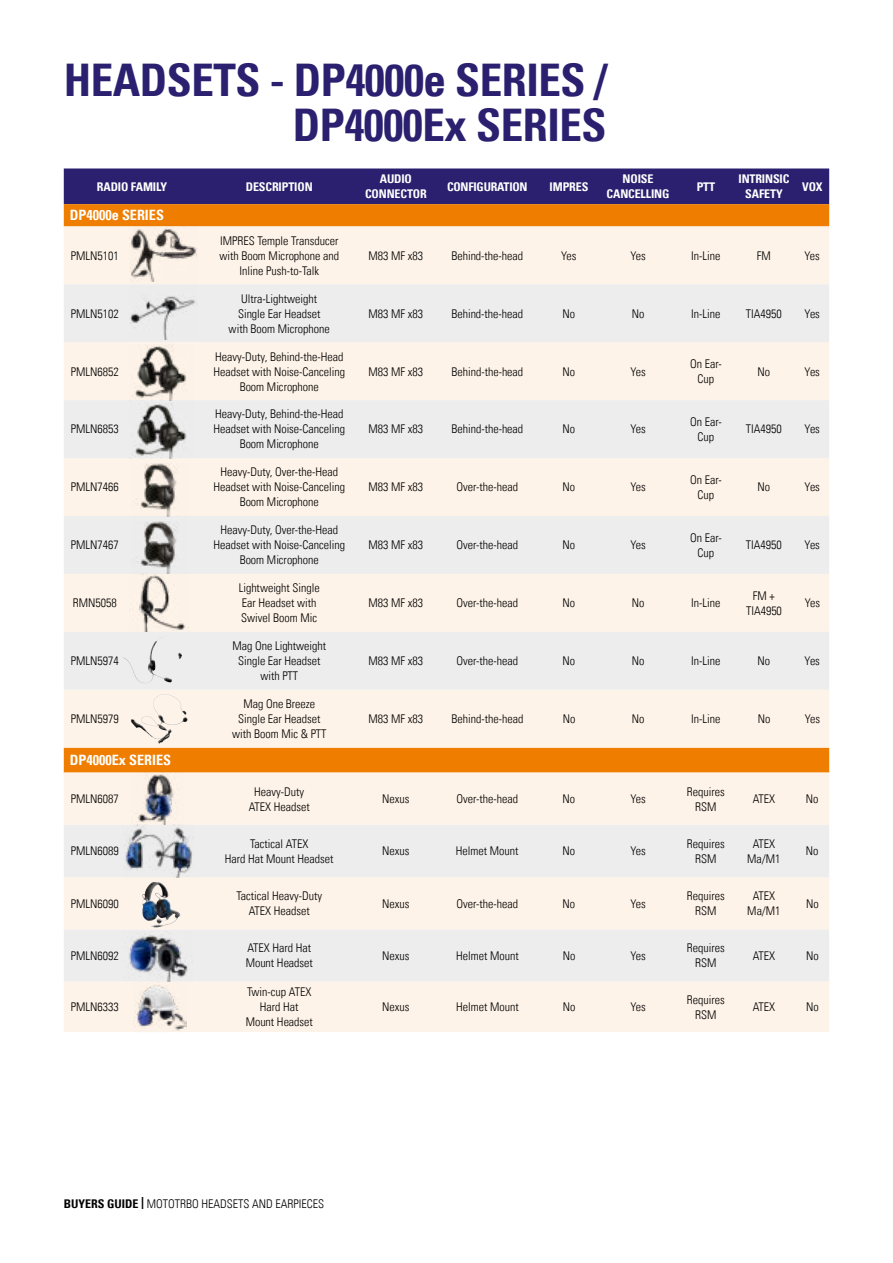
<style>
.page{position:relative;width:893px;height:1263px;background:#fff}
.page>*{position:absolute;margin:0;border:0;box-sizing:border-box;transform-origin:0 0}
.t1{font:700 condensed 45px/45px "Univers LT";letter-spacing:-.01em;color:#2a206f;text-align:right}
.t2{font:700 condensed 14.25px "Univers LT";color:#fff}
.t3{font:300 condensed 12px/15px "Univers LT";color:#000;text-align:center}
.t4{font:700 condensed 12px/15px "Univers LT";letter-spacing:-.01em;color:#fff;text-align:center}
.s1{font-weight:700}
</style>
<div class="page">
<div style="left:64px;top:168px;width:765px;height:36px;background:#2a206f"></div>
<div style="left:64px;top:204px;width:765px;height:22px;background:#ef7d00"></div>
<div style="left:64px;top:226px;width:765px;height:806px;background:#fef3e8"></div>
<svg style="left:64px;top:284px;width:765px;height:697px;background:#f5ebe1"></svg>
<img style="left:129px;top:224px;width:68px;height:116px">
<img style="left:129px;top:344px;width:64px;height:56px">
<img style="left:129px;top:402px;width:64px;height:56px">
<img style="left:131px;top:463px;width:56px;height:53px">
<img style="left:131px;top:521px;width:56px;height:53px">
<img style="left:129px;top:574px;width:60px;height:58px">
<img style="left:123px;top:636px;width:49px;height:47px">
<img style="left:141px;top:694px;width:27px;height:44px">
<img style="left:132px;top:773px;width:52px;height:52px">
<img style="left:134px;top:981px;width:53px;height:51px">
<img style="left:123px;top:825px;width:70px;height:53px">
<img style="left:142px;top:882px;width:25px;height:39px">
<img style="left:123px;top:931px;width:69px;height:50px">
<h1 class="t1" style="left:64px;top:58px;width:545px">HEADSETS - DP4000e SERIES /<br>DP4000Ex SERIES</h1>
<p class="t4" style="left:97px;top:179px;width:72px">RADIO FAMILY</p>
<p class="t4" style="left:246px;top:179px;width:68px">DESCRIPTION</p>
<p class="t4" style="left:365px;top:171px;width:63px">AUDIO<br>CONNECTOR</p>
<p class="t4" style="left:447px;top:179px;width:82px">CONFIGURATION</p>
<p class="t4" style="left:550px;top:179px;width:40px">IMPRES</p>
<p class="t4" style="left:607px;top:171px;width:64px">NOISE<br>CANCELLING</p>
<p class="t4" style="left:697px;top:179px;width:20px">PTT</p>
<p class="t4" style="left:738px;top:171px;width:52px">INTRINSIC<br>SAFETY</p>
<p class="t4" style="left:802px;top:179px;width:22px">VOX</p>
<p class="t2" style="left:70px;top:207px;width:96px">DP4000e SERIES</p>
<p class="t3" style="left:71px;top:248px;width:49px">PMLN5101</p>
<p class="t3" style="left:219px;top:233px;width:121px">IMPRES Temple Transducer with Boom Microphone and<br>Inline Push-to-Talk</p>
<p class="t3" style="left:369px;top:248px;width:56px">M83 MF x83</p>
<p class="t3" style="left:451px;top:248px;width:73px">Behind-the-head</p>
<p class="t3" style="left:561px;top:248px;width:17px">Yes</p>
<p class="t3" style="left:630px;top:248px;width:17px">Yes</p>
<p class="t3" style="left:691px;top:248px;width:31px">In-Line</p>
<p class="t3" style="left:757px;top:248px;width:16px">FM</p>
<p class="t3" style="left:805px;top:248px;width:17px">Yes</p>
<p class="t3" style="left:71px;top:306px;width:49px">PMLN5102</p>
<p class="t3" style="left:71px;top:364px;width:49px">PMLN6852</p>
<p class="t3" style="left:71px;top:422px;width:49px">PMLN6853</p>
<p class="t3" style="left:71px;top:480px;width:49px">PMLN7466</p>
<p class="t3" style="left:71px;top:537px;width:49px">PMLN7467</p>
<p class="t3" style="left:73px;top:595px;width:45px">RMN5058</p>
<p class="t3" style="left:71px;top:653px;width:49px">PMLN5974</p>
<p class="t3" style="left:71px;top:711px;width:49px">PMLN5979</p>
<p class="t3" style="left:229px;top:291px;width:103px">Ultra-Lightweight<br>Single Ear Headset with Boom Microphone</p>
<p class="t3" style="left:213px;top:349px;width:133px">Heavy-Duty, Behind-the-Head<br>Headset with Noise-Canceling<br>Boom Microphone</p>
<p class="t3" style="left:213px;top:407px;width:133px">Heavy-Duty, Behind-the-Head<br>Headset with Noise-Canceling<br>Boom Microphone</p>
<p class="t3" style="left:213px;top:465px;width:133px">Heavy-Duty, Over-the-Head<br>Headset with Noise-Canceling<br>Boom Microphone</p>
<p class="t3" style="left:213px;top:522px;width:133px">Heavy-Duty, Over-the-Head<br>Headset with Noise-Canceling<br>Boom Microphone</p>
<p class="t3" style="left:239px;top:580px;width:83px;text-align:left">Lightweight Single<br>Ear Headset with<br>Swivel Boom Mic</p>
<p class="t3" style="left:232px;top:638px;width:95px">Mag One Lightweight<br>Single Ear Headset with PTT</p>
<p class="t3" style="left:232px;top:696px;width:96px">Mag One Breeze<br>Single Ear Headset with Boom Mic &amp; PTT</p>
<p class="t3" style="left:369px;top:306px;width:56px">M83 MF x83</p>
<p class="t3" style="left:451px;top:306px;width:73px">Behind-the-head</p>
<p class="t3" style="left:563px;top:306px;width:14px">No</p>
<p class="t3" style="left:632px;top:306px;width:14px">No</p>
<p class="t3" style="left:691px;top:306px;width:31px">In-Line</p>
<p class="t3" style="left:746px;top:306px;width:37px">TIA4950</p>
<p class="t3" style="left:805px;top:306px;width:17px">Yes</p>
<p class="t3" style="left:369px;top:364px;width:56px">M83 MF x83</p>
<p class="t3" style="left:451px;top:364px;width:73px">Behind-the-head</p>
<p class="t3" style="left:563px;top:364px;width:14px">No</p>
<p class="t3" style="left:630px;top:364px;width:17px">Yes</p>
<p class="t3" style="left:690px;top:356px;width:33px">On Ear-<br>Cup</p>
<p class="t3" style="left:758px;top:364px;width:14px">No</p>
<p class="t3" style="left:805px;top:364px;width:17px">Yes</p>
<p class="t3" style="left:369px;top:422px;width:56px">M83 MF x83</p>
<p class="t3" style="left:451px;top:422px;width:73px">Behind-the-head</p>
<p class="t3" style="left:563px;top:422px;width:14px">No</p>
<p class="t3" style="left:630px;top:422px;width:17px">Yes</p>
<p class="t3" style="left:690px;top:414px;width:33px">On Ear-<br>Cup</p>
<p class="t3" style="left:746px;top:422px;width:37px">TIA4950</p>
<p class="t3" style="left:805px;top:422px;width:17px">Yes</p>
<p class="t3" style="left:369px;top:480px;width:56px">M83 MF x83</p>
<p class="t3" style="left:457px;top:480px;width:63px">Over-the-head</p>
<p class="t3" style="left:563px;top:480px;width:14px">No</p>
<p class="t3" style="left:630px;top:480px;width:17px">Yes</p>
<p class="t3" style="left:690px;top:472px;width:33px">On Ear-<br>Cup</p>
<p class="t3" style="left:758px;top:480px;width:14px">No</p>
<p class="t3" style="left:805px;top:480px;width:17px">Yes</p>
<p class="t3" style="left:369px;top:537px;width:56px">M83 MF x83</p>
<p class="t3" style="left:457px;top:537px;width:63px">Over-the-head</p>
<p class="t3" style="left:563px;top:537px;width:14px">No</p>
<p class="t3" style="left:630px;top:537px;width:17px">Yes</p>
<p class="t3" style="left:690px;top:530px;width:33px">On Ear-<br>Cup</p>
<p class="t3" style="left:746px;top:537px;width:37px">TIA4950</p>
<p class="t3" style="left:805px;top:537px;width:17px">Yes</p>
<p class="t3" style="left:369px;top:595px;width:56px">M83 MF x83</p>
<p class="t3" style="left:457px;top:595px;width:63px">Over-the-head</p>
<p class="t3" style="left:563px;top:595px;width:14px">No</p>
<p class="t3" style="left:632px;top:595px;width:14px">No</p>
<p class="t3" style="left:691px;top:595px;width:31px">In-Line</p>
<p class="t3" style="left:746px;top:588px;width:37px">FM +<br>TIA4950</p>
<p class="t3" style="left:805px;top:595px;width:17px">Yes</p>
<p class="t3" style="left:369px;top:653px;width:56px">M83 MF x83</p>
<p class="t3" style="left:457px;top:653px;width:63px">Over-the-head</p>
<p class="t3" style="left:563px;top:653px;width:14px">No</p>
<p class="t3" style="left:632px;top:653px;width:14px">No</p>
<p class="t3" style="left:691px;top:653px;width:31px">In-Line</p>
<p class="t3" style="left:758px;top:653px;width:14px">No</p>
<p class="t3" style="left:805px;top:653px;width:17px">Yes</p>
<p class="t3" style="left:369px;top:711px;width:56px">M83 MF x83</p>
<p class="t3" style="left:451px;top:711px;width:73px">Behind-the-head</p>
<p class="t3" style="left:563px;top:711px;width:14px">No</p>
<p class="t3" style="left:632px;top:711px;width:14px">No</p>
<p class="t3" style="left:691px;top:711px;width:31px">In-Line</p>
<p class="t3" style="left:758px;top:711px;width:14px">No</p>
<p class="t3" style="left:805px;top:711px;width:17px">Yes</p>
<p class="t2" style="left:70px;top:751px;width:103px">DP4000Ex SERIES</p>
<p class="t3" style="left:71px;top:791px;width:49px">PMLN6087</p>
<p class="t3" style="left:249px;top:784px;width:63px">Heavy-Duty<br>ATEX Headset</p>
<p class="t3" style="left:382px;top:791px;width:29px">Nexus</p>
<p class="t3" style="left:457px;top:791px;width:63px">Over-the-head</p>
<p class="t3" style="left:563px;top:791px;width:14px">No</p>
<p class="t3" style="left:630px;top:791px;width:17px">Yes</p>
<p class="t3" style="left:687px;top:784px;width:39px">Requires<br>RSM</p>
<p class="t3" style="left:753px;top:791px;width:24px">ATEX</p>
<p class="t3" style="left:806px;top:791px;width:14px">No</p>
<p class="t3" style="left:71px;top:844px;width:49px">PMLN6089</p>
<p class="t3" style="left:225px;top:836px;width:110px">Tactical ATEX<br>Hard Hat Mount Headset</p>
<p class="t3" style="left:382px;top:844px;width:29px">Nexus</p>
<p class="t3" style="left:456px;top:844px;width:64px">Helmet Mount</p>
<p class="t3" style="left:563px;top:844px;width:14px">No</p>
<p class="t3" style="left:630px;top:844px;width:17px">Yes</p>
<p class="t3" style="left:687px;top:836px;width:39px">Requires<br>RSM</p>
<p class="t3" style="left:747px;top:836px;width:35px">ATEX<br>Ma/M1</p>
<p class="t3" style="left:806px;top:844px;width:14px">No</p>
<p class="t3" style="left:71px;top:896px;width:49px">PMLN6090</p>
<p class="t3" style="left:236px;top:888px;width:87px">Tactical Heavy-Duty<br>ATEX Headset</p>
<p class="t3" style="left:382px;top:896px;width:29px">Nexus</p>
<p class="t3" style="left:457px;top:896px;width:63px">Over-the-head</p>
<p class="t3" style="left:563px;top:896px;width:14px">No</p>
<p class="t3" style="left:630px;top:896px;width:17px">Yes</p>
<p class="t3" style="left:687px;top:888px;width:39px">Requires<br>RSM</p>
<p class="t3" style="left:747px;top:888px;width:35px">ATEX<br>Ma/M1</p>
<p class="t3" style="left:806px;top:896px;width:14px">No</p>
<p class="t3" style="left:71px;top:948px;width:49px">PMLN6092</p>
<p class="t3" style="left:246px;top:940px;width:69px;text-align:left">ATEX Hard Hat<br>Mount Headset</p>
<p class="t3" style="left:382px;top:948px;width:29px">Nexus</p>
<p class="t3" style="left:456px;top:948px;width:64px">Helmet Mount</p>
<p class="t3" style="left:563px;top:948px;width:14px">No</p>
<p class="t3" style="left:630px;top:948px;width:17px">Yes</p>
<p class="t3" style="left:687px;top:940px;width:39px">Requires<br>RSM</p>
<p class="t3" style="left:753px;top:948px;width:24px">ATEX</p>
<p class="t3" style="left:806px;top:948px;width:14px">No</p>
<p class="t3" style="left:71px;top:999px;width:49px">PMLN6333</p>
<p class="t3" style="left:246px;top:984px;width:69px">Twin-cup ATEX<br>Hard Hat<br>Mount Headset</p>
<p class="t3" style="left:382px;top:999px;width:29px">Nexus</p>
<p class="t3" style="left:456px;top:999px;width:64px">Helmet Mount</p>
<p class="t3" style="left:563px;top:999px;width:14px">No</p>
<p class="t3" style="left:630px;top:999px;width:17px">Yes</p>
<p class="t3" style="left:687px;top:992px;width:39px">Requires<br>RSM</p>
<p class="t3" style="left:753px;top:999px;width:24px">ATEX</p>
<p class="t3" style="left:806px;top:999px;width:14px">No</p>
<p class="t3" style="left:64px;top:1196px;width:262px"><span class="s1">BUYERS GUIDE |</span> MOTOTRBO HEADSETS AND EARPIECES</p>
</div>
